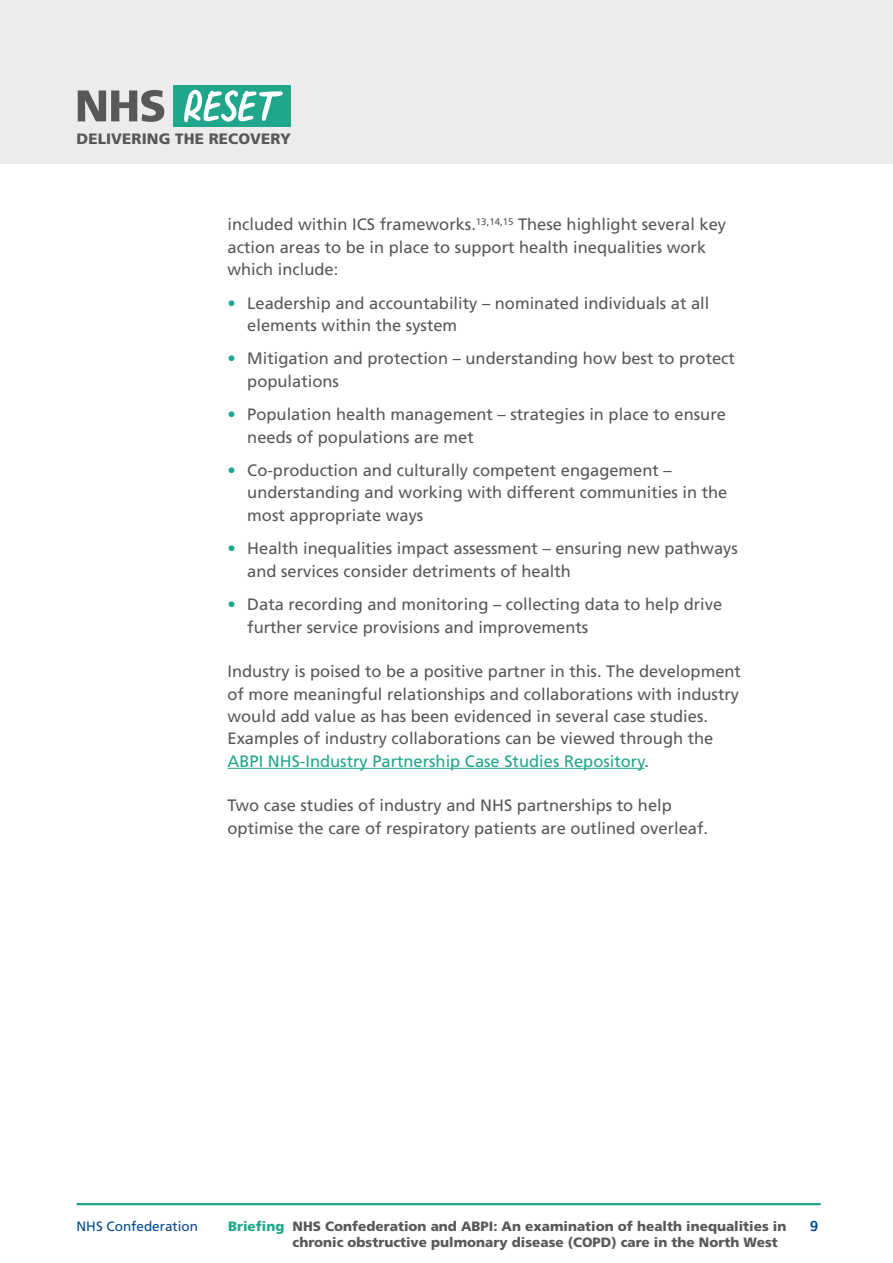
<style>
.page{position:relative;width:893px;height:1263px;background:#fff}
.page>*{position:absolute;margin:0;border:0;box-sizing:border-box;transform-origin:0 0}
.Body_after_bullet{font:16.5px/22.4px "Frutiger LT Std";color:#57585a}
.Body_before_bullet{font:16.5px/22.4px "Frutiger LT Std";color:#57585a}
.Body{font:16.5px/22.4px "Frutiger LT Std";color:#57585a}
.t1{font:900 15px "Frutiger LT";letter-spacing:.005em;color:#57585a}
.t2{font:700 15px "Lexia";color:#014990}
.t3{font:900 13.5px/16.2px "Frutiger LT Std";color:#57585a}
.t4{font:13.5px "Frutiger LT Std";color:#014990}
.s1{color:#20a68b}
</style>
<div class="page">
<div style="left:0;top:0;width:893px;height:163px;background:#ececee"></div>
<hr style="left:77px;top:1203px;width:744px;height:2px;background:#20a68b">
<div style="left:174px;top:85px;width:117px;height:42px;background:#20a68b"></div>
<svg style="left:78px;top:90px;width:86px;height:32px"></svg>
<svg style="left:184px;top:90px;width:99px;height:32px"></svg>
<hr style="left:227px;top:768px;width:417px;height:1px;background:#20a68b">
<p class="t1" style="left:77px;top:130px;width:216px">DELIVERING THE RECOVERY</p>
<p class="Body_before_bullet" style="left:227px;top:213px;width:500px">included within ICS frameworks.<sup>13,14,15</sup> These highlight several key action areas to be in place to support health inequalities work which include:</p>
<p class="Body_after_bullet" style="left:247px;top:292px;width:464px;text-indent:-20px"><span class="s1">•</span> Leadership and accountability – nominated individuals at all elements within the system</p>
<p class="Body_after_bullet" style="left:247px;top:348px;width:489px;text-indent:-20px"><span class="s1">•</span> Mitigation and protection – understanding how best to protect populations</p>
<p class="Body_after_bullet" style="left:247px;top:403px;width:480px;text-indent:-20px"><span class="s1">•</span> Population health management – strategies in place to ensure needs of populations are met</p>
<p class="Body_after_bullet" style="left:247px;top:459px;width:482px;text-indent:-20px"><span class="s1">•</span> Co-production and culturally competent engagement – understanding and working with different communities in the most appropriate ways</p>
<p class="Body_after_bullet" style="left:247px;top:537px;width:492px;text-indent:-20px"><span class="s1">•</span> Health inequalities impact assessment – ensuring new pathways and services consider detriments of health</p>
<p class="Body_after_bullet" style="left:247px;top:593px;width:476px;text-indent:-20px"><span class="s1">•</span> Data recording and monitoring – collecting data to help drive further service provisions and improvements</p>
<p class="Body_after_bullet" style="left:227px;top:660px;width:515px">Industry is poised to be a positive partner in this. The development of more meaningful relationships and collaborations with industry would add value as has been evidenced in several case studies.<br>Examples of industry collaborations can be viewed through the <span class="s1">ABPI NHS-Industry Partnership Case Studies Repository</span>.</p>
<p class="Body" style="left:227px;top:794px;width:482px">Two case studies of industry and NHS partnerships to help optimise the care of respiratory patients are outlined overleaf.</p>
<p class="t4" style="left:77px;top:1218px;width:123px">NHS Confederation</p>
<p class="t3" style="left:293px;top:1218px;width:495px;text-indent:-65px"><span class="s1">Briefing</span> NHS Confederation and ABPI: An examination of health inequalities in chronic obstructive pulmonary disease (COPD) care in the North West</p>
<p class="t2" style="left:810px;top:1216px;width:10px">9</p>
</div>
